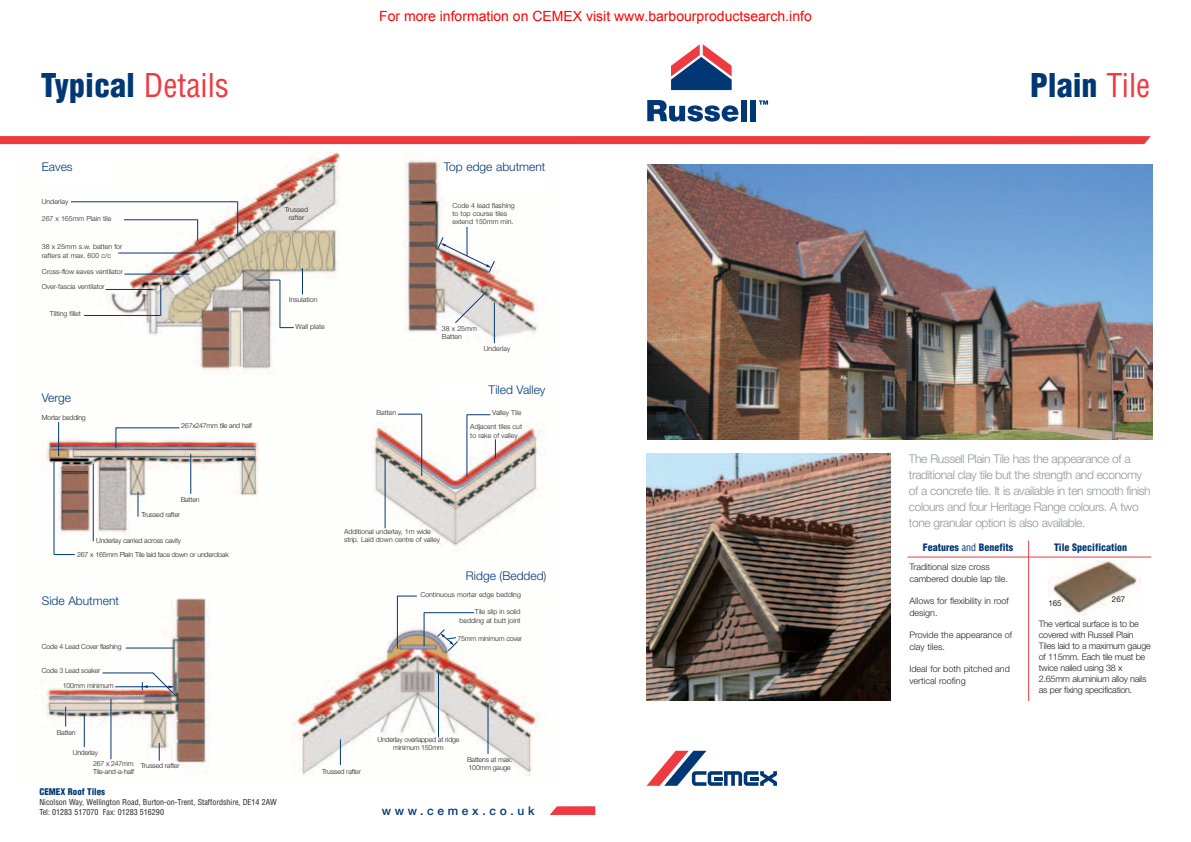
<style>
.page{position:relative;width:1191px;height:842px;background:#fff}
.page>*{position:absolute;margin:0;border:0;box-sizing:border-box;transform-origin:0 0}
.t1{font:900 condensed 32px "Helvetica";color:#013775}
.t2{font:14px "Arial";color:#f00}
.t3{font:300 12px/16px "Helvetica Neue";letter-spacing:-.035em;color:#939598}
.t4{font:300 12px "Helvetica Neue";color:#013775}
.t5{font:500 12px "Helvetica Neue";letter-spacing:.305em;color:#013775}
.t6{font:900 condensed 10px "Helvetica";color:#013775}
.t7{font:300 9px/11px "Helvetica Neue";letter-spacing:-.03em;color:#231f20}
.t8{font:300 9px/12px "Helvetica Neue";color:#231f20}
.t9{font:900 condensed 9px "Helvetica";color:#013775}
.t10{font:condensed 8px/10px "Helvetica";color:#231f20}
.t11{font:8px "Helvetica Neue";color:#231f20}
.t12{font:300 7px/8.3px "Helvetica Neue";color:#231f20}
.t13{font:300 7px/8.3px "Helvetica Neue";letter-spacing:-.03em;color:#231f20}
.s1{font-weight:400;color:#ee3a41}
.s2{font-weight:400}
</style>
<div class="page">
<svg style="left:0;top:136px;width:1150px;height:8px;background:#ee3c43"></svg>
<img style="left:647px;top:164px;width:505px;height:276px">
<img style="left:646px;top:454px;width:244px;height:247px">
<svg style="left:549px;top:806px;width:46px;height:9px"></svg>
<hr style="left:1028px;top:541px;width:1px;height:160px;background:#ee3a41">
<hr style="left:907px;top:557px;width:244px;height:1px;background:#ee3a41">
<img style="left:1048px;top:560px;width:92px;height:55px">
<img style="left:42px;top:151px;width:504px;height:625px">
<div style="left:41px;top:161px;width:69px;height:23px;background:#fff"></div>
<hr style="left:70px;top:201px;width:168px;height:1px;background:#013775">
<hr style="left:113px;top:219px;width:85px;height:1px;background:#013775">
<svg style="left:256px;top:280px;width:24px;height:1px"></svg>
<svg style="left:398px;top:414px;width:23px;height:1px"></svg>
<svg style="left:467px;top:414px;width:23px;height:1px"></svg>
<svg style="left:281px;top:327px;width:13px;height:1px"></svg>
<hr style="left:118px;top:253px;width:85px;height:1px;background:#013775">
<hr style="left:124px;top:274px;width:66px;height:1px;background:#013775">
<hr style="left:84px;top:315px;width:77px;height:1px;background:#013775">
<hr style="left:160px;top:285px;width:1px;height:30px;background:#013775">
<svg style="left:197px;top:220px;width:1px;height:21px"></svg>
<hr style="left:237px;top:202px;width:1px;height:34px;background:#013775">
<hr style="left:280px;top:280px;width:1px;height:48px;background:#013775">
<hr style="left:421px;top:414px;width:1px;height:62px;background:#013775">
<hr style="left:467px;top:415px;width:1px;height:61px;background:#013775">
<svg style="left:495px;top:439px;width:1px;height:20px"></svg>
<hr style="left:385px;top:457px;width:1px;height:71px;background:#013775">
<svg style="left:302px;top:268px;width:1px;height:26px"></svg>
<div style="left:41px;top:198px;width:30px;height:10px;background:#fff"></div>
<div style="left:41px;top:215px;width:83px;height:10px;background:#fff"></div>
<hr style="left:106px;top:289px;width:47px;height:1px;background:#013775">
<div style="left:441px;top:161px;width:105px;height:31px;background:#fff"></div>
<div style="left:441px;top:385px;width:105px;height:17px;background:#fff"></div>
<hr style="left:494px;top:303px;width:1px;height:40px;background:#013775">
<svg style="left:455px;top:291px;width:32px;height:32px"></svg>
<hr style="left:58px;top:422px;width:1px;height:34px;background:#013775">
<hr style="left:190px;top:454px;width:1px;height:40px;background:#013775">
<svg style="left:116px;top:429px;width:1px;height:19px"></svg>
<svg style="left:138px;top:492px;width:1px;height:25px"></svg>
<hr style="left:93px;top:464px;width:1px;height:77px;background:#013775">
<hr style="left:54px;top:462px;width:1px;height:92px;background:#013775">
<svg style="left:54px;top:554px;width:21px;height:1px"></svg>
<hr style="left:116px;top:428px;width:63px;height:1px;background:#013775">
<hr style="left:126px;top:648px;width:48px;height:1px;background:#013775">
<hr style="left:102px;top:673px;width:51px;height:1px;background:#013775">
<svg style="left:65px;top:707px;width:1px;height:19px"></svg>
<hr style="left:84px;top:714px;width:1px;height:33px;background:#013775">
<svg style="left:159px;top:743px;width:1px;height:18px"></svg>
<hr style="left:111px;top:699px;width:1px;height:60px;background:#013775">
<svg style="left:398px;top:596px;width:19px;height:1px"></svg>
<hr style="left:424px;top:612px;width:50px;height:1px;background:#013775">
<hr style="left:397px;top:596px;width:1px;height:53px;background:#013775">
<hr style="left:424px;top:612px;width:1px;height:34px;background:#013775">
<svg style="left:340px;top:739px;width:1px;height:26px"></svg>
<hr style="left:438px;top:672px;width:1px;height:65px;background:#013775">
<hr style="left:488px;top:703px;width:1px;height:51px;background:#013775">
<div style="left:465px;top:570px;width:90px;height:23px;background:#fff"></div>
<svg style="left:115px;top:672px;width:61px;height:24px"></svg>
<svg style="left:437px;top:227px;width:58px;height:46px"></svg>
<svg style="left:437px;top:629px;width:21px;height:22px"></svg>
<svg style="left:646px;top:751px;width:131px;height:35px"></svg>
<svg style="left:647px;top:100px;width:91px;height:22px"></svg>
<div style="left:741px;top:100px;width:6px;height:21px;background:#013775"></div>
<div style="left:750px;top:100px;width:6px;height:21px;background:#013775"></div>
<svg style="left:759px;top:100px;width:9px;height:5px"></svg>
<svg style="left:671px;top:44px;width:60px;height:46px"></svg>
<h2 class="t2" style="left:379px;top:7px;width:434px">For more information on CEMEX visit www.barbourproductsearch.info</h2>
<h1 class="t1" style="left:41px;top:73px;width:190px">Typical <span class="s1">Details</span></h1>
<h1 class="t1" style="left:1030px;top:73px;width:122px">Plain <span class="s1">Tile</span></h1>
<h3 class="t4" style="left:42px;top:162px;width:32px">Eaves</h3>
<p class="t12" style="left:42px;top:198px;width:28px">Underlay</p>
<p class="t12" style="left:42px;top:215px;width:71px">267 x 165mm Plain tile</p>
<p class="t12" style="left:42px;top:243px;width:82px">38 x 25mm s.w. batten for rafters at max. 600 c/c</p>
<p class="t12" style="left:42px;top:264px;width:83px;line-height:15.4px">Cross-flow eaves ventilator<br>Over-fascia ventilator</p>
<p class="t12" style="left:50px;top:310px;width:33px">Tilting fillet</p>
<h3 class="t4" style="left:42px;top:394px;width:31px">Verge</h3>
<p class="t13" style="left:42px;top:414px;width:46px">Mortar bedding</p>
<p class="t13" style="left:181px;top:422px;width:72px">267x247mm tile and half</p>
<p class="t12" style="left:181px;top:496px;width:20px">Batten</p>
<p class="t13" style="left:141px;top:511px;width:40px">Trussed rafter</p>
<p class="t13" style="left:77px;top:533px;width:153px;line-height:14.6px;text-indent:19px">Underlay carried across cavity<br>267 x 165mm Plain Tile laid face down or undercloak</p>
<h3 class="t4" style="left:42px;top:597px;width:79px">Side Abutment</h3>
<p class="t13" style="left:42px;top:643px;width:81px">Code 4 Lead Cover flashing</p>
<p class="t13" style="left:42px;top:667px;width:60px">Code 3 Lead soaker</p>
<p class="t13" style="left:63px;top:682px;width:52px">100mm minimum</p>
<p class="t12" style="left:57px;top:729px;width:20px">Batten</p>
<p class="t13" style="left:93px;top:748px;width:42px;line-height:10.6px;text-indent:-20px">Underlay<br>267 x 247mm</p>
<p class="t13" style="left:93px;top:768px;width:42px">Tile-and-a-half</p>
<p class="t13" style="left:141px;top:762px;width:40px">Trussed rafter</p>
<p class="t12" style="left:285px;top:206px;width:25px;text-align:center">Trussed rafter</p>
<p class="t12" style="left:289px;top:296px;width:30px">Insulation</p>
<p class="t12" style="left:296px;top:323px;width:31px">Wall plate</p>
<h3 class="t4" style="left:444px;top:162px;width:103px">Top edge abutment</h3>
<p class="t12" style="left:452px;top:202px;width:64px">Code 4 lead flashing to top course tiles extend 150mm min.</p>
<p class="t12" style="left:442px;top:325px;width:36px">38 x 25mm<br>Batten</p>
<p class="t12" style="left:484px;top:345px;width:28px">Underlay</p>
<h3 class="t4" style="left:488px;top:386px;width:59px">Tiled Valley</h3>
<p class="t12" style="left:376px;top:409px;width:21px">Batten</p>
<p class="t12" style="left:470px;top:407px;width:53px;line-height:13.9px;text-align:right">Valley Tile<br>Adjacent tiles cut</p>
<p class="t12" style="left:470px;top:432px;width:49px">to rake of valley</p>
<p class="t12" style="left:344px;top:528px;width:97px">Additional underlay, 1m wide strip. Laid down centre of valley</p>
<h3 class="t4" style="left:466px;top:571px;width:82px">Ridge (Bedded)</h3>
<p class="t12" style="left:420px;top:591px;width:102px">Continuous mortar edge bedding</p>
<p class="t13" style="left:457px;top:635px;width:66px">75mm minimum cover</p>
<p class="t12" style="left:459px;top:608px;width:62px;text-align:right">Tile slip in solid bedding at butt joint</p>
<p class="t13" style="left:377px;top:736px;width:84px;text-align:center">Underlay overlapped at ridge minimum 150mm</p>
<p class="t13" style="left:322px;top:768px;width:40px">Trussed rafter</p>
<p class="t13" style="left:467px;top:756px;width:47px">Battens at max.<br>100mm gauge</p>
<p class="t9" style="left:39px;top:788px;width:67px">CEMEX Roof Tiles</p>
<p class="t10" style="left:39px;top:798px;width:239px">Nicolson Way, Wellington Road, Burton-on-Trent, Staffordshire, DE14 2AW<br>Tel: 01283 517070 Fax: 01283 516290</p>
<h3 class="t5" style="left:382px;top:806px;width:154px">www.cemex.co.uk</h3>
<p class="t3" style="left:909px;top:452px;width:243px">The Russell Plain Tile has the appearance of a traditional clay tile but the strength and economy of a concrete tile. It is available in ten smooth finish colours and four Heritage Range colours. A two tone granular option is also available.</p>
<h3 class="t6" style="left:922px;top:544px;width:92px">Features <span class="s2">and</span> Benefits</h3>
<h3 class="t6" style="left:1054px;top:543px;width:75px">Tile Specification</h3>
<p class="t8" style="left:909px;top:561px;width:100px">Traditional size cross cambered double lap tile.</p>
<p class="t8" style="left:909px;top:595px;width:101px">Allows for flexibility in roof design.</p>
<p class="t8" style="left:909px;top:629px;width:104px">Provide the appearance of clay tiles.</p>
<p class="t8" style="left:909px;top:663px;width:102px">Ideal for both pitched and vertical roofing</p>
<p class="t11" style="left:1048px;top:600px;width:15px">165</p>
<p class="t11" style="left:1112px;top:596px;width:15px">267</p>
<p class="t7" style="left:1038px;top:619px;width:113px">The vertical surface is to be covered with Russell Plain<br>Tiles laid to a maximum gauge of 115mm. Each tile must be twice nailed using 38 x<br>2.65mm aluminium alloy nails as per fixing specification.</p>
</div>
